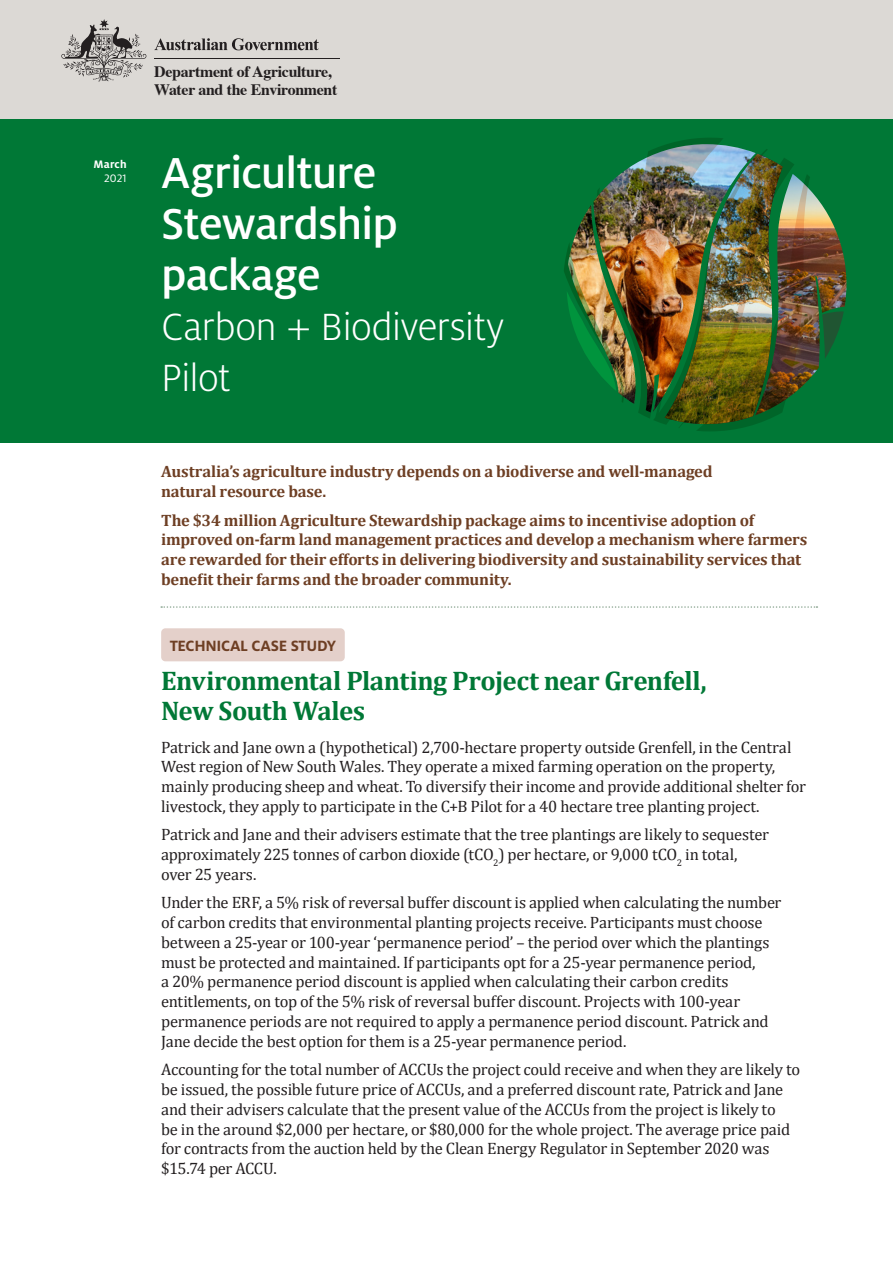
<style>
.page{position:relative;width:893px;height:1263px;background:#fff}
.page>*{position:absolute;margin:0;border:0;box-sizing:border-box;transform-origin:0 0}
.Cover_Heading_2{font:500 48px/51px "Milo Pro";letter-spacing:-.02em;color:#fff}
.Cover_Heading_2-2{font:300 42px/50.4px "Milo Pro";letter-spacing:-.02em;color:#fff}
.Sub_Heading_1{font:700 27px/30px "Cambria";letter-spacing:-.015em;color:#007836}
.Body_copy{font:16.5px/19.8px "Cambria";letter-spacing:-.015em;color:#231f20}
.Body_copy-2{font:700 16.5px/19.8px "Cambria";letter-spacing:-.01em;color:#6e3f24}
.Body_copy-3{font:700 16.5px "Milo Pro";letter-spacing:-.02em;color:#6e3f24}
.t1{font:700 15.9px/18px "Times";letter-spacing:-.02em;color:#231f20}
.t2{font:700 12px "Milo Pro";letter-spacing:.01em;color:#fff}
.t3{font:12px "Milo Pro";color:#fff}
</style>
<div class="page">
<div style="left:0;top:0;width:893px;height:120px;background:#dcd9d5"></div>
<div style="left:0;top:120px;width:893px;height:323px;background:#007836"></div>
<svg style="left:154px;top:38px;width:165px;height:12px"></svg>
<hr style="left:154px;top:58px;width:186px;height:1px;background:#231f20">
<svg style="left:61px;top:19px;width:85px;height:62px"></svg>
<img style="left:810px;top:190px;width:36px;height:188px">
<img style="left:564px;top:138px;width:246px;height:293px">
<div style="left:161px;top:628px;width:184px;height:33px;background:#e4d0ca;border-radius:4px"></div>
<svg style="left:161px;top:606px;width:656px;height:2px"></svg>
<p class="t2" style="left:94px;top:157px;width:35px">March</p>
<p class="t3" style="left:104px;top:172px;width:24px">2021</p>
<p class="t1" style="left:154px;top:61px;width:185px">Department of Agriculture,<br>Water and the Environment</p>
<h2 class="Cover_Heading_2" style="left:161px;top:148px;width:238px">Agriculture<br>Stewardship package</h2>
<h2 class="Cover_Heading_2-2" style="left:161px;top:302px;width:345px">Carbon + Biodiversity<br>Pilot</h2>
<p class="Body_copy-2" style="left:161px;top:461px;width:553px">Australia’s agriculture industry depends on a biodiverse and well-managed natural resource base.</p>
<p class="Body_copy-2" style="left:161px;top:509px;width:648px">The $34 million Agriculture Stewardship package aims to incentivise adoption of improved on-farm land management practices and develop a mechanism where farmers are rewarded for their efforts in delivering biodiversity and sustainability services that benefit their farms and the broader community.</p>
<p class="Body_copy-3" style="left:170px;top:637px;width:168px">TECHNICAL CASE STUDY</p>
<h1 class="Sub_Heading_1" style="left:161px;top:665px;width:547px">Environmental Planting Project near Grenfell,<br>New South Wales</h1>
<p class="Body_copy" style="left:161px;top:737px;width:646px">Patrick and Jane own a (hypothetical) 2,700-hectare property outside Grenfell, in the Central West region of New South Wales. They operate a mixed farming operation on the property, mainly producing sheep and wheat. To diversify their income and provide additional shelter for livestock, they apply to participate in the C+B Pilot for a 40 hectare tree planting project.</p>
<p class="Body_copy" style="left:161px;top:825px;width:609px">Patrick and Jane and their advisers estimate that the tree plantings are likely to sequester approximately 225 tonnes of carbon dioxide (tCO<sub>2</sub>) per hectare, or 9,000 tCO<sub>2</sub> in total, over 25 years.</p>
<p class="Body_copy" style="left:161px;top:893px;width:622px">Under the ERF, a 5% risk of reversal buffer discount is applied when calculating the number of carbon credits that environmental planting projects receive. Participants must choose between a 25-year or 100-year ‘permanence period’ – the period over which the plantings must be protected and maintained. If participants opt for a 25-year permanence period,<br>a 20% permanence period discount is applied when calculating their carbon credits entitlements, on top of the 5% risk of reversal buffer discount. Projects with 100-year permanence periods are not required to apply a permanence period discount. Patrick and Jane decide the best option for them is a 25-year permanence period.</p>
<p class="Body_copy" style="left:161px;top:1059px;width:641px">Accounting for the total number of ACCUs the project could receive and when they are likely to be issued, the possible future price of ACCUs, and a preferred discount rate, Patrick and Jane and their advisers calculate that the present value of the ACCUs from the project is likely to<br>be in the around $2,000 per hectare, or $80,000 for the whole project. The average price paid for contracts from the auction held by the Clean Energy Regulator in September 2020 was $15.74 per ACCU.</p>
</div>
